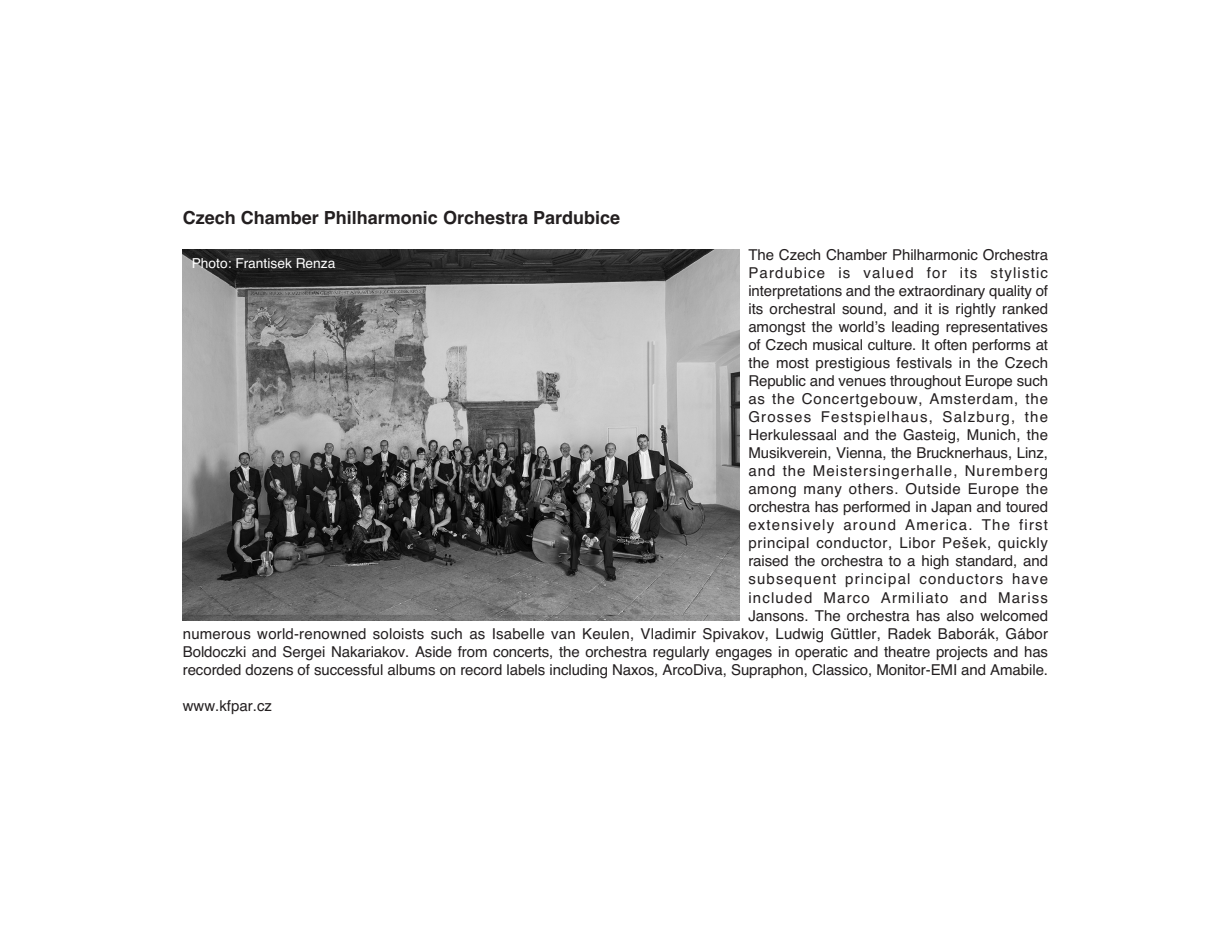
<style>
.page{position:relative;width:1231px;height:936px;background:#fff}
.page>*{position:absolute;margin:0;border:0;box-sizing:border-box;transform-origin:0 0}
.t1{font:700 18px "Helvetica";color:#231f20}
.t2{font:15px/18px "Helvetica";color:#231f20;text-align:right}
.t3{font:13.8px "Helvetica";color:#fff}
</style>
<div class="page">
<img style="left:183px;top:249px;width:556px;height:371px">
<p class="t1" style="left:183px;top:207px;width:439px">Czech Chamber Philharmonic Orchestra Pardubice</p>
<p class="t2" style="left:183px;top:246px;width:866px">The Czech Chamber Philharmonic Orchestra<br>Pardubice is valued for its stylistic<br>interpretations and the extraordinary quality of<br>its orchestral sound, and it is rightly ranked<br>amongst the world’s leading representatives<br>of Czech musical culture. It often performs at<br>the most prestigious festivals in the Czech<br>Republic and venues throughout Europe such<br>as the Concertgebouw, Amsterdam, the<br>Grosses Festspielhaus, Salzburg, the<br>Herkulessaal and the Gasteig, Munich, the<br>Musikverein, Vienna, the Brucknerhaus, Linz,<br>and the Meistersingerhalle, Nuremberg<br>among many others. Outside Europe the<br>orchestra has performed in Japan and toured<br>extensively around America. The first<br>principal conductor, Libor Pešek, quickly<br>raised the orchestra to a high standard, and<br>subsequent principal conductors have<br>included Marco Armiliato and Mariss<br>Jansons. The orchestra has also welcomed<br>numerous world-renowned soloists such as Isabelle van Keulen, Vladimir Spivakov, Ludwig Güttler, Radek Baborák, Gábor Boldoczki and Sergei Nakariakov. Aside from concerts, the orchestra regularly engages in operatic and theatre projects and has recorded dozens of successful albums on record labels including Naxos, ArcoDiva, Supraphon, Classico, Monitor-EMI and Amabile.</p>
<p class="t2" style="left:183px;top:696px;width:91px">www.kfpar.cz</p>
<p class="t3" style="left:192px;top:255px;width:145px">Photo: Frantisek Renza</p>
</div>
